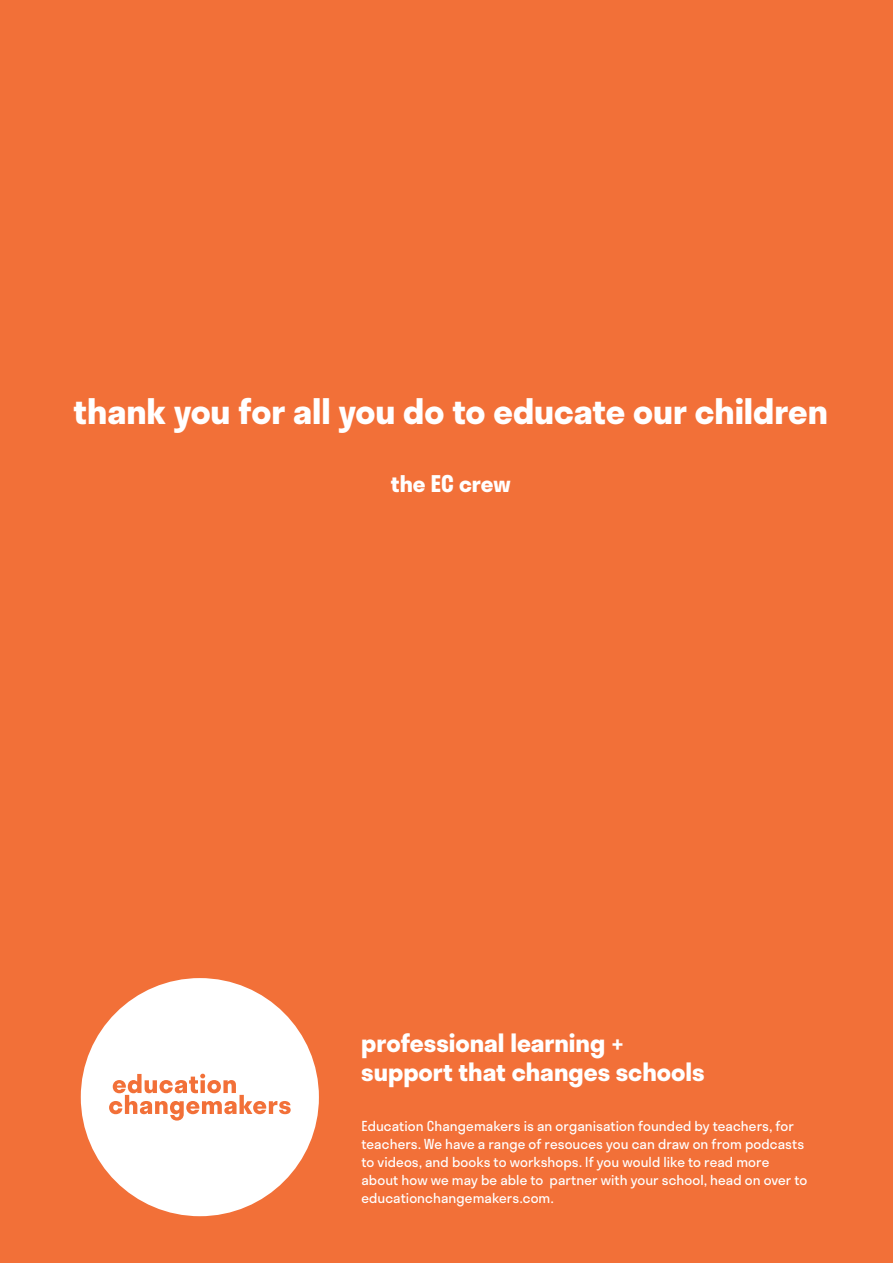
<style>
.page{position:relative;width:893px;height:1263px;background:#f27038}
.page>*{position:absolute;margin:0;border:0;box-sizing:border-box;transform-origin:0 0}
.t1{font:700 34.5px "Stratos";color:#fff}
.t2{font:700 24.75px/29.7px "Stratos";color:#fff}
.t3{font:700 22.5px "Stratos";color:#fff}
.t4{font:13.5px/18px "Stratos";letter-spacing:.005em;color:#fff}
</style>
<div class="page">
<svg style="left:81px;top:978px;width:238px;height:238px;fill:#fff"></svg>
<p class="t1" style="left:74px;top:383px;width:756px">thank you for all you do to educate our children</p>
<p class="t3" style="left:391px;top:466px;width:121px">the EC crew</p>
<p class="t2" style="left:361px;top:1027px;width:345px">professional learning + support that changes schools</p>
<p class="t4" style="left:361px;top:1117px;width:447px">Education Changemakers is an organisation founded by teachers, for teachers. We have a range of resouces you can draw on from podcasts to videos, and books to workshops. If you would like to read more about how we may be able to partner with your school, head on over to educationchangemakers.com.</p>
</div>
